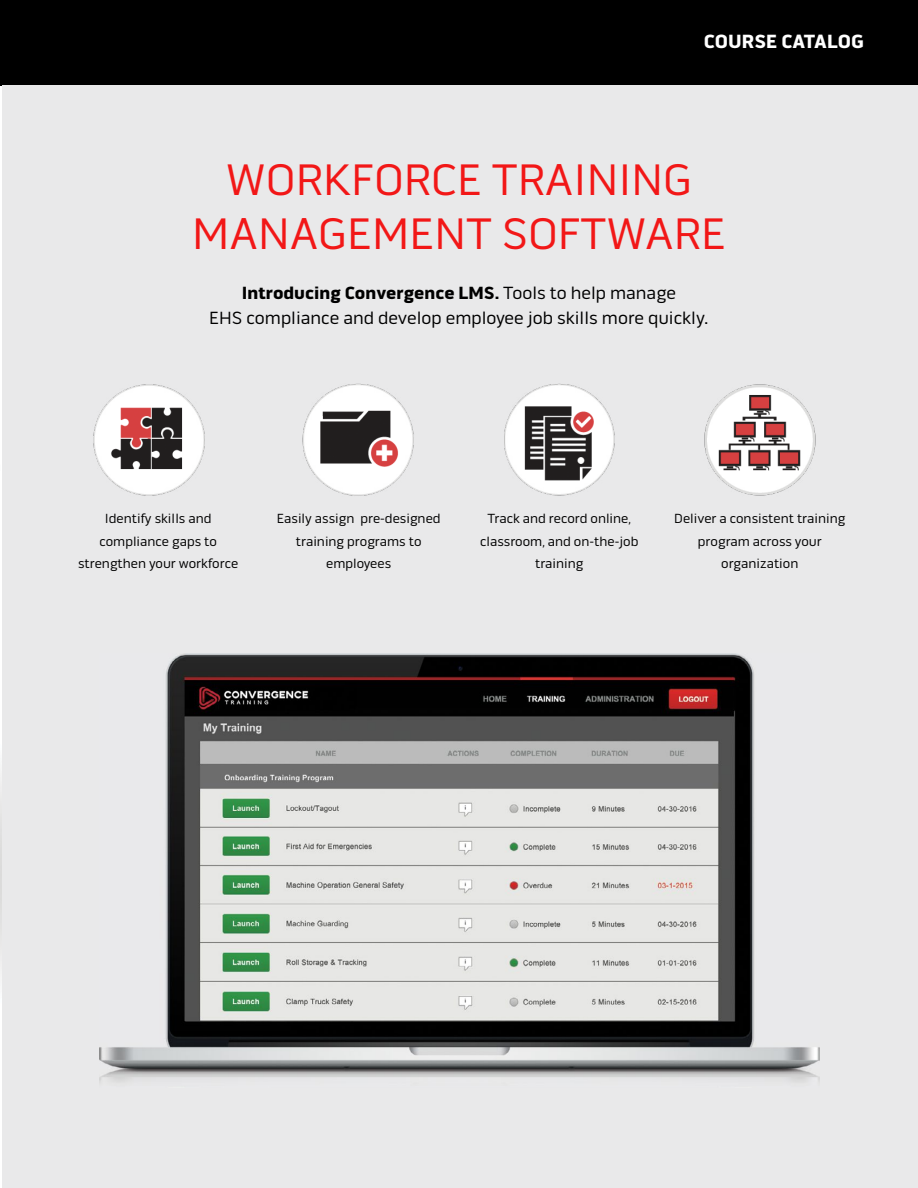
<style>
.page{position:relative;width:918px;height:1188px;background:#fff}
.page>*{position:absolute;margin:0;border:0;box-sizing:border-box;transform-origin:0 0}
.t1{font:45px/54px "Pill Gothic 600 mg";color:#f21717;text-align:center}
.t2{font:900 19.5px "Pill Gothic 600 mg";color:#fff}
.t3{font:18px/25.5px "Pill Gothic 600 mg";color:#000;text-align:center}
.t4{font:13.5px/22.5px "Pill Gothic 600 mg";color:#000;text-align:center}
.s1{font-weight:900}
</style>
<div class="page">
<div style="left:0;top:0;width:918px;height:86px;background:#000"></div>
<img style="left:0;top:688px;width:3px;height:377px">
<div style="left:3px;top:86px;width:915px;height:1102px;background:#e9e9ea"></div>
<img style="left:93px;top:384px;width:112px;height:112px">
<img style="left:504px;top:384px;width:111px;height:112px">
<img style="left:302px;top:384px;width:112px;height:112px">
<img style="left:704px;top:384px;width:112px;height:112px">
<img style="left:100px;top:653px;width:720px;height:429px">
<h2 class="t2" style="left:704px;top:30px;width:162px">COURSE CATALOG</h2>
<h1 class="t1" style="left:192px;top:153px;width:535px">WORKFORCE TRAINING<br>MANAGEMENT SOFTWARE</h1>
<h3 class="t3" style="left:209px;top:280px;width:501px"><span class="s1">Introducing Convergence LMS.</span> Tools to help manage<br>EHS compliance and develop employee job skills more quickly.</h3>
<p class="t4" style="left:78px;top:508px;width:162px">Identify skills and compliance gaps to strengthen your workforce</p>
<p class="t4" style="left:480px;top:508px;width:160px">Track and record online, classroom, and on-the-job training</p>
<p class="t4" style="left:277px;top:508px;width:165px">Easily assign pre-designed training programs to employees</p>
<p class="t4" style="left:674px;top:508px;width:173px">Deliver a consistent training program across your organization</p>
</div>
